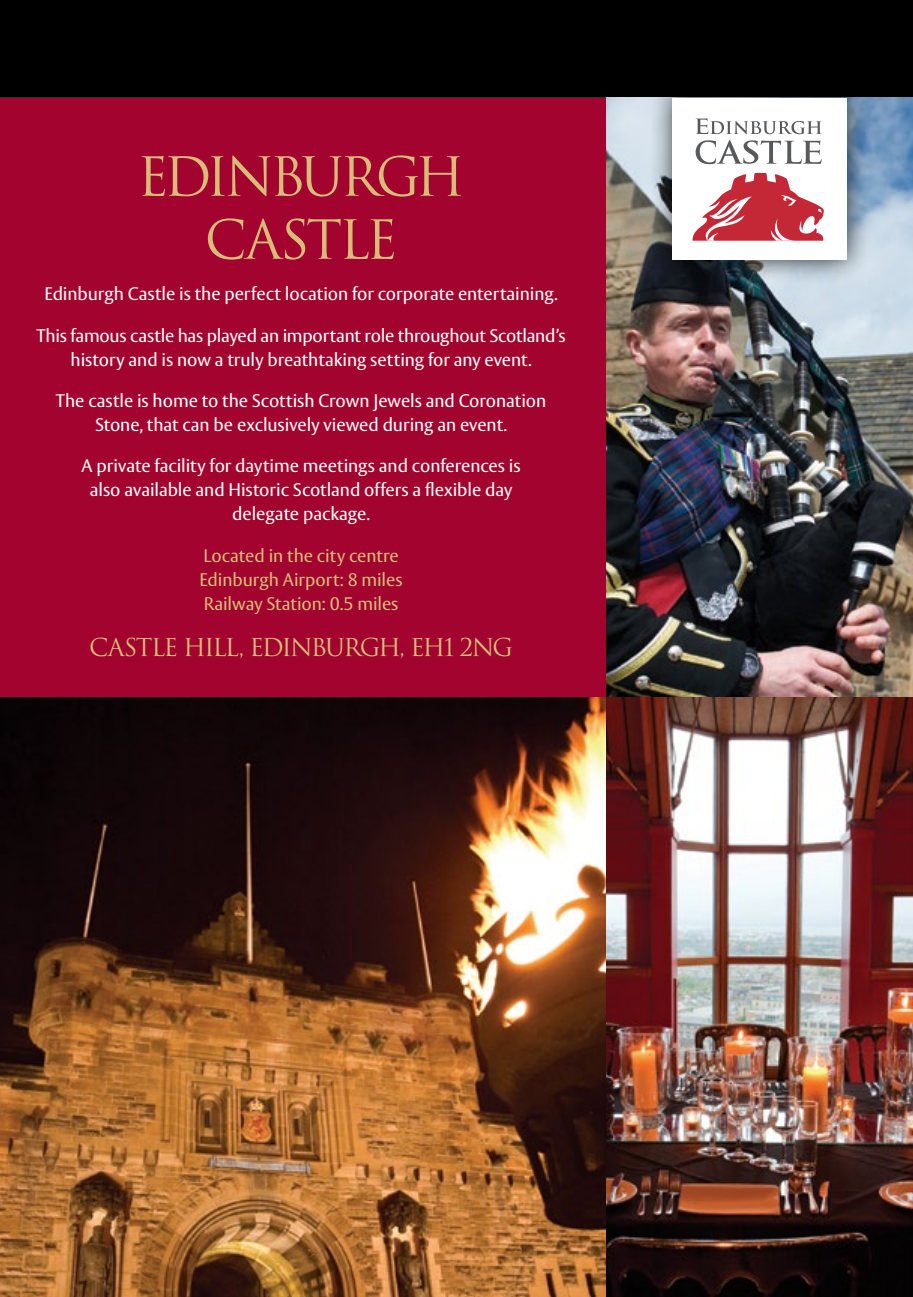
<style>
.page{position:relative;width:913px;height:1297px;background:#fff}
.page>*{position:absolute;margin:0;border:0;box-sizing:border-box;transform-origin:0 0}
.t1{font:52.5px/63px "Trajan";letter-spacing:-.08em;color:#d8bd7a;text-align:center}
.t2{font:24px "Trajan";letter-spacing:-.08em;color:#d8bd7a}
.t3{font:18px/24px "Vesta";letter-spacing:-.005em;color:#fff;text-align:center}
.t4{font:18px/24px "Vesta";letter-spacing:-.005em;color:#d8bd7a}
</style>
<div class="page">
<hr style="left:912px;top:98px;width:1px;height:599px;background:#a3042f">
<hr style="left:912px;top:0;width:1px;height:98px;background:#000">
<div style="left:0;top:0;width:912px;height:98px;background:#000"></div>
<div style="left:0;top:98px;width:606px;height:599px;background:#a3042f"></div>
<hr style="left:912px;top:697px;width:1px;height:600px;background:#a3042f">
<img style="left:606px;top:98px;width:306px;height:599px">
<img style="left:0;top:697px;width:912px;height:600px">
<div style="left:648px;top:74px;width:222px;height:210px;background:#000;opacity:.75"></div>
<div style="left:672px;top:98px;width:174px;height:161px;background:#fff"></div>
<svg style="left:695px;top:118px;width:126px;height:46px"></svg>
<svg style="left:692px;top:173px;width:132px;height:68px"></svg>
<h1 class="t1" style="left:137px;top:145px;width:330px">EDINBURGH<br>CASTLE</h1>
<p class="t3" style="left:45px;top:283px;width:514px">Edinburgh Castle is the perfect location for corporate entertaining.</p>
<p class="t3" style="left:36px;top:324px;width:530px">This famous castle has played an important role throughout Scotland’s history and is now a truly breathtaking setting for any event.</p>
<p class="t3" style="left:56px;top:389px;width:492px">The castle is home to the Scottish Crown Jewels and Coronation<br>Stone, that can be exclusively viewed during an event.</p>
<p class="t3" style="left:82px;top:455px;width:440px">A private facility for daytime meetings and conferences is also available and Historic Scotland offers a flexible day delegate package.</p>
<p class="t4" style="left:199px;top:544px;width:204px">Located in the city centre<br>Edinburgh Airport: 8 miles<br>Railway Station: 0.5 miles</p>
<h2 class="t2" style="left:89px;top:633px;width:425px">CASTLE HILL, EDINBURGH, EH1 2NG</h2>
</div>
